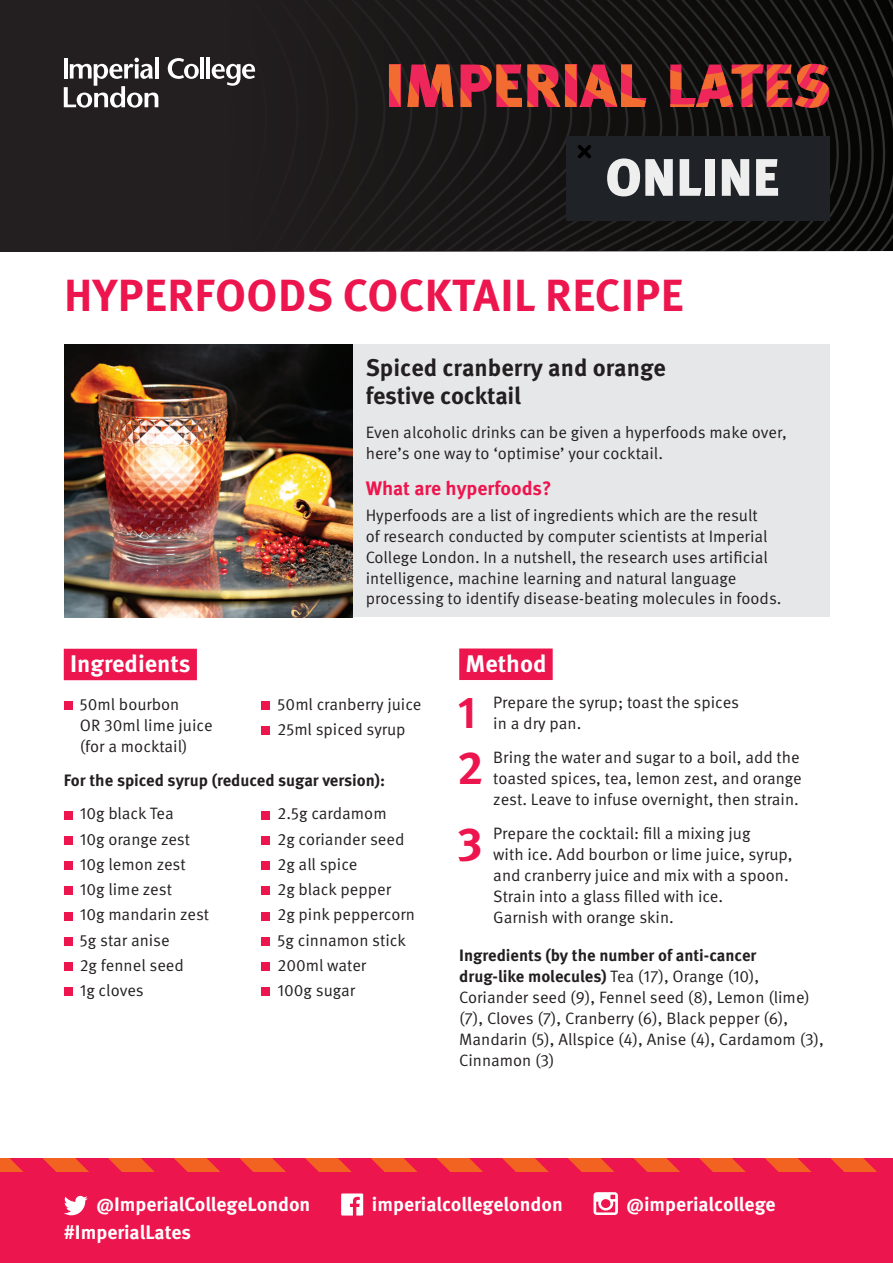
<style>
.page{position:relative;width:893px;height:1263px;background:#fff}
.page>*{position:absolute;margin:0;border:0;box-sizing:border-box;transform-origin:0 0}
.t1{font:700 46.65px "Meta OT";color:#ed154e}
.t2{font:700 45px "Meta OT";letter-spacing:.01em;color:#ed154e}
.t3{font:700 24px/28.8px "Meta OT";color:#231f20}
.t4{font:700 24px "Meta OT";color:#fff}
.t5{font:700 19.5px "Meta OT";color:#fff}
.t6{font:700 19.5px "Meta OT";color:#ed154e}
.t7{font:16.5px/21px "Meta OT Norm";color:#231f20}
.t8{font:700 16.5px/21px "Meta OT";color:#231f20}
.s1{font-family:"Meta OT"}
.s2{font-family:"Meta OT Norm";font-weight:400}
</style>
<div class="page">
<div style="left:0;top:0;width:893px;height:251px;background:#231f20"></div>
<img style="left:64px;top:344px;width:289px;height:273px">
<div style="left:353px;top:344px;width:476px;height:273px;background:#e6e7e9"></div>
<div style="left:64px;top:649px;width:133px;height:31px;background:#ed154e"></div>
<div style="left:64px;top:701px;width:8px;height:9px;background:#ed154e"></div>
<div style="left:261px;top:701px;width:9px;height:9px;background:#ed154e"></div>
<div style="left:261px;top:726px;width:9px;height:9px;background:#ed154e"></div>
<div style="left:64px;top:811px;width:8px;height:8px;background:#ed154e"></div>
<div style="left:64px;top:836px;width:8px;height:8px;background:#ed154e"></div>
<div style="left:64px;top:861px;width:8px;height:9px;background:#ed154e"></div>
<div style="left:64px;top:886px;width:8px;height:9px;background:#ed154e"></div>
<div style="left:64px;top:912px;width:8px;height:8px;background:#ed154e"></div>
<div style="left:64px;top:937px;width:8px;height:8px;background:#ed154e"></div>
<div style="left:64px;top:962px;width:8px;height:9px;background:#ed154e"></div>
<div style="left:64px;top:987px;width:8px;height:9px;background:#ed154e"></div>
<div style="left:261px;top:811px;width:9px;height:8px;background:#ed154e"></div>
<div style="left:261px;top:836px;width:9px;height:8px;background:#ed154e"></div>
<div style="left:261px;top:861px;width:9px;height:9px;background:#ed154e"></div>
<div style="left:261px;top:886px;width:9px;height:9px;background:#ed154e"></div>
<div style="left:261px;top:912px;width:9px;height:8px;background:#ed154e"></div>
<div style="left:261px;top:937px;width:9px;height:8px;background:#ed154e"></div>
<div style="left:261px;top:962px;width:9px;height:9px;background:#ed154e"></div>
<div style="left:261px;top:987px;width:9px;height:9px;background:#ed154e"></div>
<div style="left:459px;top:648px;width:94px;height:32px;background:#ed154e"></div>
<svg style="left:64px;top:0;width:829px;height:251px"></svg>
<div style="left:0;top:1159px;width:893px;height:104px;background:#ed154e"></div>
<svg style="left:0;top:1159px;width:876px;height:12px"></svg>
<svg style="left:64px;top:1196px;width:24px;height:19px"></svg>
<svg style="left:341px;top:1193px;width:22px;height:22px"></svg>
<svg style="left:593px;top:1192px;width:25px;height:23px"></svg>
<h2 class="t2" style="left:64px;top:267px;width:621px">HYPERFOODS COCKTAIL RECIPE</h2>
<h3 class="t3" style="left:366px;top:353px;width:302px">Spiced cranberry and orange festive cocktail</h3>
<p class="t7" style="left:366px;top:422px;width:423px">Even alcoholic drinks can be given a hyperfoods make over, here’s one way to ‘optimise’ your cocktail.</p>
<p class="t6" style="left:366px;top:476px;width:187px">What are hyperfoods?</p>
<p class="t7" style="left:366px;top:504px;width:417px">Hyperfoods are a list of ingredients which are the result<br>of research conducted by computer scientists at Imperial College London. In a nutshell, the research uses artificial intelligence, machine learning and natural language processing to identify disease<span class="s1">-</span>beating molecules in foods.</p>
<h3 class="t4" style="left:70px;top:648px;width:122px">Ingredients</h3>
<p class="t7" style="left:80px;top:694px;width:134px">50ml bourbon<br>OR 30ml lime juice (for a mocktail)</p>
<p class="t7" style="left:278px;top:692px;width:145px;line-height:25.2px">50ml cranberry juice<br>25ml spiced syrup</p>
<p class="t8" style="left:64px;top:769px;width:323px">For the spiced syrup (reduced sugar version):</p>
<p class="t7" style="left:80px;top:801px;width:131px;line-height:25.2px">10g black Tea<br>10g orange zest<br>10g lemon zest<br>10g lime zest<br>10g mandarin zest<br>5g star anise<br>2g fennel seed<br>1g cloves</p>
<p class="t7" style="left:278px;top:801px;width:139px;line-height:25.2px">2.5g cardamom<br>2g coriander seed<br>2g all spice<br>2g black pepper<br>2g pink peppercorn<br>5g cinnamon stick<br>200ml water<br>100g sugar</p>
<h3 class="t4" style="left:466px;top:648px;width:82px">Method</h3>
<h2 class="t2" style="left:458px;top:684px;width:20px">1</h2>
<p class="t7" style="left:493px;top:692px;width:247px">Prepare the syrup; toast the spices in a dry pan.</p>
<h1 class="t1" style="left:457px;top:738px;width:28px">2</h1>
<p class="t7" style="left:493px;top:747px;width:310px">Bring the water and sugar to a boil, add the toasted spices, tea, lemon zest, and orange zest. Leave to infuse overnight, then strain.</p>
<h1 class="t1" style="left:458px;top:814px;width:27px">3</h1>
<p class="t7" style="left:493px;top:823px;width:301px">Prepare the cocktail: fill a mixing jug<br>with ice. Add bourbon or lime juice, syrup, and cranberry juice and mix with a spoon.<br>Strain into a glass filled with ice.<br>Garnish with orange skin.</p>
<p class="t8" style="left:459px;top:945px;width:302px">Ingredients (by the number of anti-cancer drug-like molecules) <span class="s2">Tea (17), Orange (10),</span></p>
<p class="t7" style="left:459px;top:987px;width:366px">Coriander seed (9), Fennel seed (8), Lemon (lime) (7), Cloves (7), Cranberry (6), Black pepper (6), Mandarin (5), Allspice (4), Anise (4), Cardamom (3), Cinnamon (3)</p>
<p class="t5" style="left:96px;top:1192px;width:215px">@ImperialCollegeLondon</p>
<p class="t5" style="left:372px;top:1192px;width:192px">imperialcollegelondon</p>
<p class="t5" style="left:626px;top:1192px;width:151px">@imperialcollege</p>
<p class="t5" style="left:64px;top:1220px;width:129px">#ImperialLates</p>
</div>
